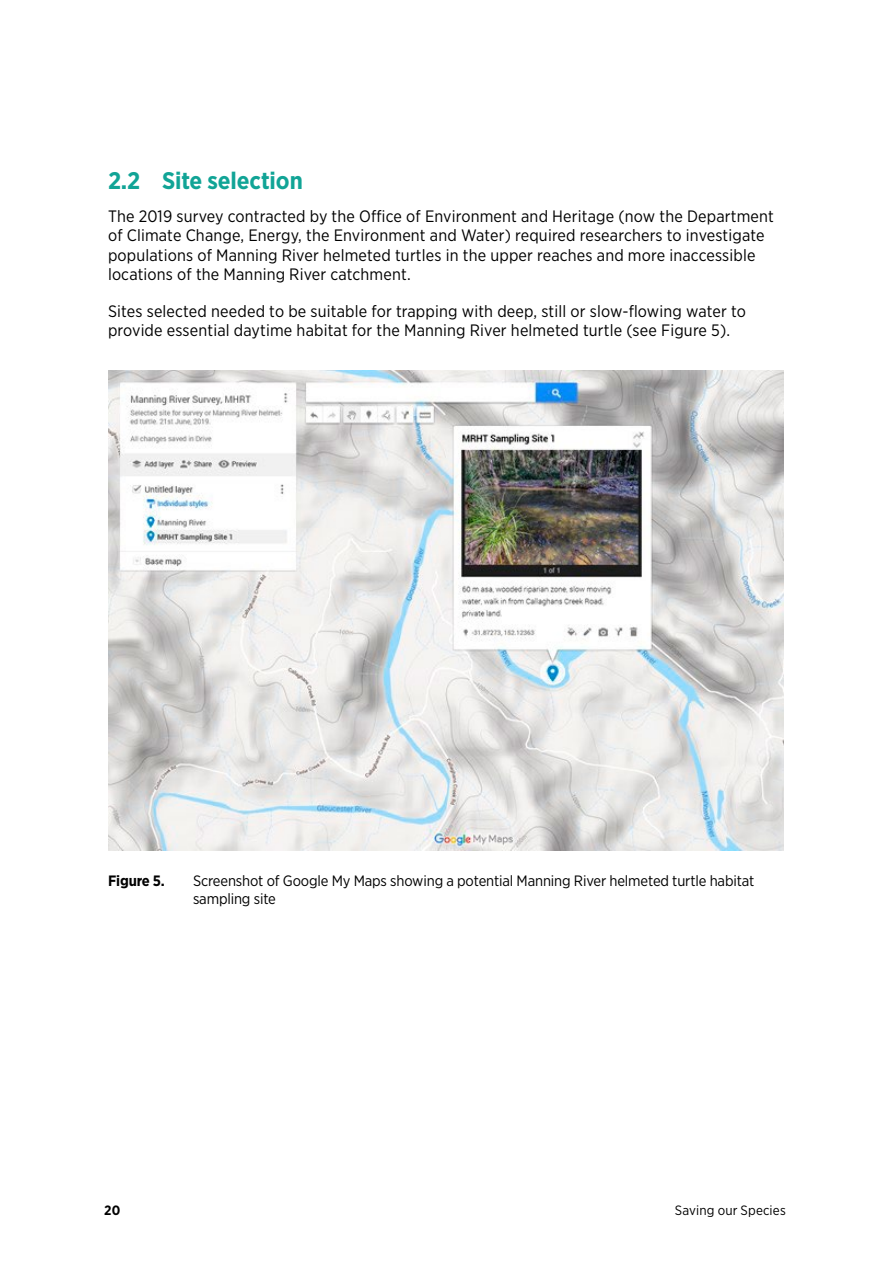
<style>
.page{position:relative;width:893px;height:1263px;background:#fff}
.page>*{position:absolute;margin:0;border:0;box-sizing:border-box;transform-origin:0 0}
.Heading_2__H2{font:700 24px "Gotham Narrow";letter-spacing:-.005em;color:#11a496}
.Body{font:16.5px/19.5px "Gotham Narrow";letter-spacing:.01em;color:#000}
.t1{font:15px/18px "Gotham Narrow";letter-spacing:-.01em;color:#000}
.t2{font:700 15px "Gotham Narrow";letter-spacing:-.01em;color:#000}
.t3{font:13.5px "Gotham Narrow";letter-spacing:.01em;color:#000}
.t4{font:700 13.5px "Gotham Narrow";color:#000}
</style>
<div class="page">
<img style="left:108px;top:370px;width:676px;height:480px">
<h2 class="Heading_2__H2" style="left:108px;top:165px;width:196px">2.2 Site selection</h2>
<p class="Body" style="left:108px;top:206px;width:667px">The 2019 survey contracted by the Office of Environment and Heritage (now the Department of Climate Change, Energy, the Environment and Water) required researchers to investigate populations of Manning River helmeted turtles in the upper reaches and more inaccessible locations of the Manning River catchment.</p>
<p class="Body" style="left:108px;top:301px;width:639px">Sites selected needed to be suitable for trapping with deep, still or slow-flowing water to provide essential daytime habitat for the Manning River helmeted turtle (see Figure 5).</p>
<p class="t2" style="left:108px;top:871px;width:58px">Figure 5.</p>
<p class="t1" style="left:193px;top:871px;width:563px">Screenshot of Google My Maps showing a potential Manning River helmeted turtle habitat sampling site</p>
<p class="t4" style="left:104px;top:1202px;width:18px">20</p>
<p class="t3" style="left:675px;top:1202px;width:112px">Saving our Species</p>
</div>
